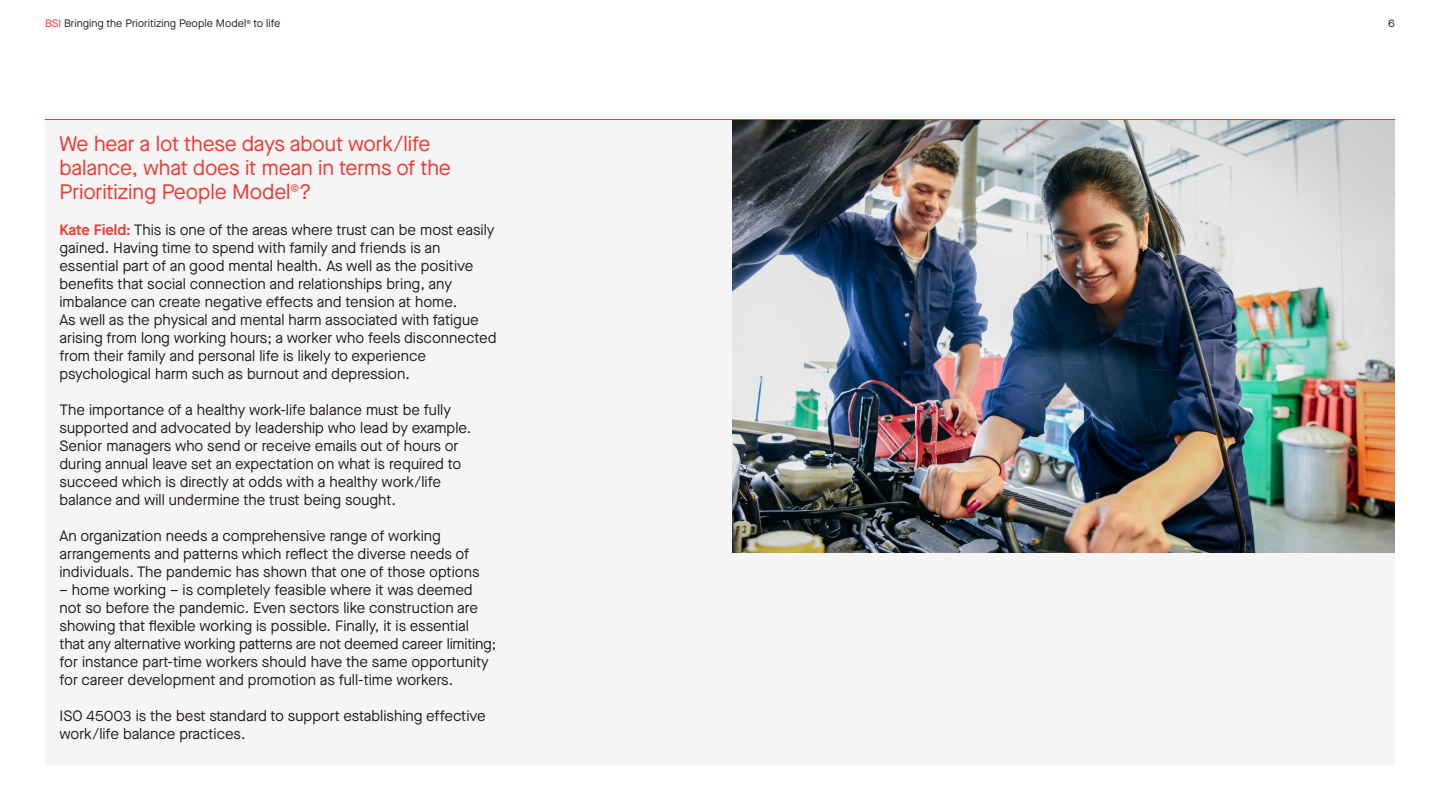
<style>
.page{position:relative;width:1440px;height:810px;background:#fff}
.page>*{position:absolute;margin:0;border:0;box-sizing:border-box;transform-origin:0 0}
.t1{font:21px/24px "Maison Neue";letter-spacing:-.005em;color:#f03732}
.t2{font:15px/18px "Maison Neue";color:#241f1f}
.t3{font:10.88px "Maison Neue";color:#241f1f}
.s1{color:#f03732}
.s2{font-weight:600;color:#f03732}
</style>
<div class="page">
<div style="left:45px;top:119px;width:1350px;height:646px;background:#f6f5f5"></div>
<img style="left:733px;top:120px;width:662px;height:433px">
<hr style="left:45px;top:119px;width:1350px;height:1px;background:#f03732">
<p class="t3" style="left:45px;top:16px;width:237px"><span class="s1">BSI</span> Bringing the Prioritizing People Model<sup>©</sup> to life</p>
<h1 class="t1" style="left:60px;top:132px;width:393px">We hear a lot these days about work/life balance, what does it mean in terms of the<br>Prioritizing People Model<sup>©</sup>?</h1>
<p class="t2" style="left:60px;top:221px;width:438px"><span class="s2">Kate Field:</span> This is one of the areas where trust can be most easily gained. Having time to spend with family and friends is an essential part of an good mental health. As well as the positive benefits that social connection and relationships bring, any imbalance can create negative effects and tension at home.<br>As well as the physical and mental harm associated with fatigue arising from long working hours; a worker who feels disconnected from their family and personal life is likely to experience psychological harm such as burnout and depression.</p>
<p class="t2" style="left:60px;top:401px;width:413px">The importance of a healthy work-life balance must be fully supported and advocated by leadership who lead by example.<br>Senior managers who send or receive emails out of hours or during annual leave set an expectation on what is required to succeed which is directly at odds with a healthy work/life balance and will undermine the trust being sought.</p>
<p class="t2" style="left:60px;top:527px;width:422px">An organization needs a comprehensive range of working arrangements and patterns which reflect the diverse needs of individuals. The pandemic has shown that one of those options</p>
<p class="t2" style="left:60px;top:581px;width:438px">– home working – is completely feasible where it was deemed not so before the pandemic. Even sectors like construction are showing that flexible working is possible. Finally, it is essential that any alternative working patterns are not deemed career limiting; for instance part-time workers should have the same opportunity for career development and promotion as full-time workers.</p>
<p class="t2" style="left:60px;top:707px;width:428px">ISO 45003 is the best standard to support establishing effective work/life balance practices.</p>
<p class="t3" style="left:1388px;top:16px;width:8px">6</p>
</div>
